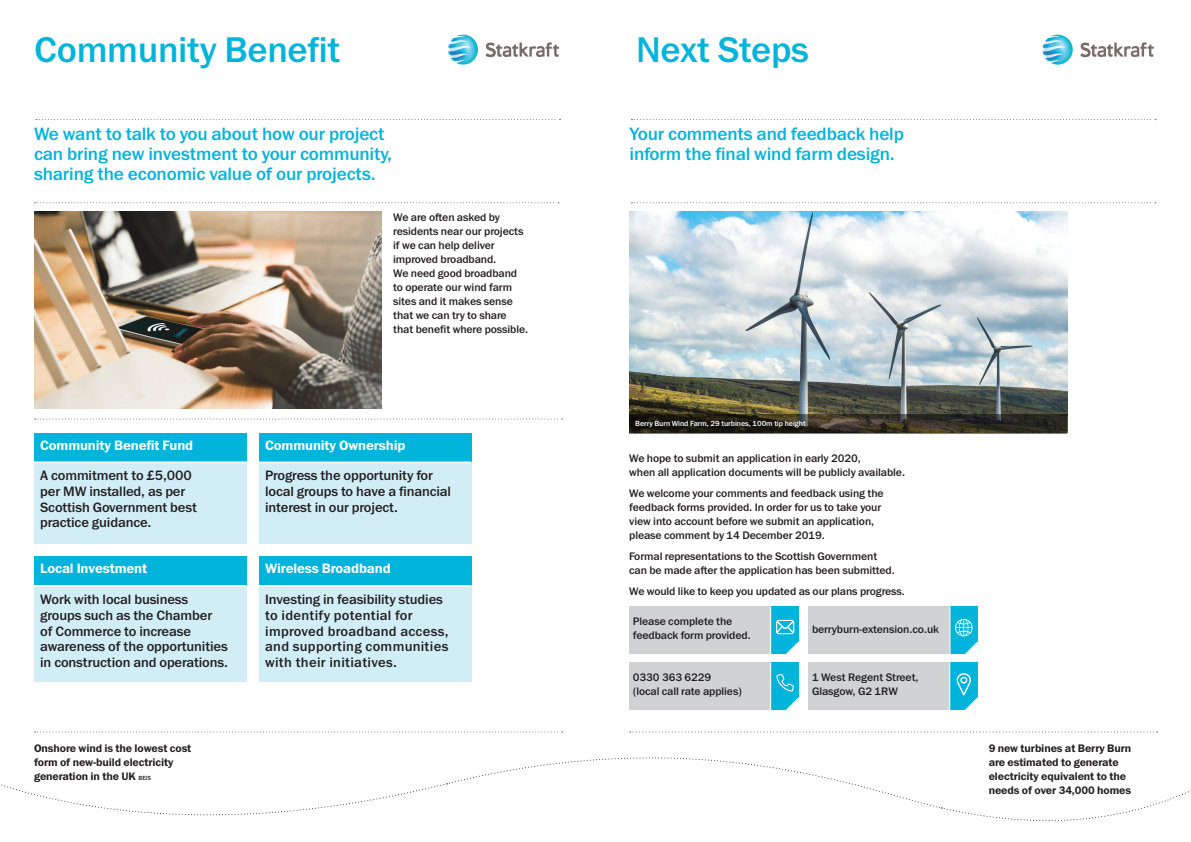
<style>
.page{position:relative;width:1191px;height:842px;background:#fff}
.page>*{position:absolute;margin:0;border:0;box-sizing:border-box;transform-origin:0 0}
.t1{font:500 36px "Franklin Gothic ITC";letter-spacing:-.01em;color:#00b4db}
.t2{font:500 18px/20px "Franklin Gothic ITC";letter-spacing:-.01em;color:#00b4db}
.t3{font:500 13.7px/15.9px "Franklin Gothic ITC";letter-spacing:-.01em;color:#231f20}
.t4{font:500 13.7px/15.9px "Franklin Gothic ITC";letter-spacing:.02em;color:#231f20}
.t5{font:600 13.7px "Franklin Gothic ITC";letter-spacing:-.01em;color:#fff}
.t6{font:500 11px/14px "Franklin Gothic ITC";letter-spacing:-.01em;color:#231f20}
.t7{font:600 11px/14px "Franklin Gothic ITC";letter-spacing:-.01em;color:#231f20}
.t8{font:500 7.5px "Franklin Gothic ITC";letter-spacing:-.01em;color:#fff}
.s1{font-weight:500;font-size:6px}
</style>
<div class="page">
<svg style="left:36px;top:119px;width:524px;height:1px"></svg>
<svg style="left:631px;top:119px;width:525px;height:1px"></svg>
<svg style="left:35px;top:202px;width:524px;height:1px"></svg>
<svg style="left:631px;top:202px;width:525px;height:1px"></svg>
<svg style="left:35px;top:731px;width:412px;height:1px"></svg>
<svg style="left:35px;top:419px;width:527px;height:1px"></svg>
<img style="left:629px;top:212px;width:438px;height:202px">
<svg style="left:941px;top:731px;width:216px;height:1px"></svg>
<img style="left:34px;top:212px;width:348px;height:197px">
<div style="left:34px;top:463px;width:212px;height:80px;background:#d1edf6"></div>
<div style="left:34px;top:433px;width:212px;height:30px;background:#00b4db"></div>
<hr style="left:34px;top:461px;width:215px;height:2px;background:#fff">
<div style="left:259px;top:463px;width:212px;height:80px;background:#d1edf6"></div>
<div style="left:259px;top:433px;width:212px;height:30px;background:#00b4db"></div>
<hr style="left:259px;top:461px;width:212px;height:2px;background:#fff">
<div style="left:34px;top:586px;width:212px;height:96px;background:#d1edf6"></div>
<div style="left:34px;top:556px;width:212px;height:30px;background:#00b4db"></div>
<hr style="left:34px;top:585px;width:212px;height:2px;background:#fff">
<div style="left:259px;top:586px;width:212px;height:96px;background:#d1edf6"></div>
<div style="left:259px;top:556px;width:212px;height:30px;background:#00b4db"></div>
<hr style="left:259px;top:585px;width:212px;height:2px;background:#fff">
<div style="left:629px;top:606px;width:169px;height:48px;background:#d1d2d4"></div>
<div style="left:770px;top:606px;width:28px;height:48px;background:#00b4db"></div>
<svg style="left:786px;top:641px;width:13px;height:26px"></svg>
<svg style="left:776px;top:620px;width:18px;height:14px"></svg>
<hr style="left:770px;top:606px;width:1px;height:48px;background:#fff">
<div style="left:629px;top:662px;width:169px;height:48px;background:#d1d2d4"></div>
<div style="left:770px;top:662px;width:28px;height:48px;background:#00b4db"></div>
<svg style="left:786px;top:697px;width:13px;height:13px"></svg>
<svg style="left:776px;top:674px;width:18px;height:17px"></svg>
<hr style="left:770px;top:662px;width:1px;height:48px;background:#fff">
<div style="left:808px;top:606px;width:169px;height:48px;background:#d1d2d4"></div>
<div style="left:949px;top:606px;width:28px;height:48px;background:#00b4db"></div>
<svg style="left:955px;top:619px;width:23px;height:48px"></svg>
<hr style="left:949px;top:606px;width:1px;height:48px;background:#fff">
<div style="left:808px;top:662px;width:169px;height:48px;background:#d1d2d4"></div>
<div style="left:949px;top:662px;width:28px;height:48px;background:#00b4db"></div>
<hr style="left:949px;top:662px;width:1px;height:48px;background:#fff">
<svg style="left:956px;top:673px;width:22px;height:37px"></svg>
<svg style="left:629px;top:414px;width:438px;height:19px;background:#2c281d"></svg>
<svg style="left:448px;top:731px;width:493px;height:77px"></svg>
<svg style="left:1px;top:783px;width:446px;height:33px"></svg>
<svg style="left:941px;top:790px;width:250px;height:31px"></svg>
<svg style="left:1080px;top:42px;width:73px;height:15px"></svg>
<img style="left:1042px;top:35px;width:30px;height:30px;border-radius:15px">
<svg style="left:485px;top:42px;width:74px;height:15px"></svg>
<img style="left:448px;top:35px;width:30px;height:30px;border-radius:15px">
<p class="t1" style="left:34px;top:28px;width:308px">Community Benefit</p>
<p class="t1" style="left:636px;top:28px;width:174px">Next Steps</p>
<p class="t2" style="left:34px;top:124px;width:360px">We want to talk to you about how our project can bring new investment to your community, sharing the economic value of our projects.</p>
<p class="t2" style="left:629px;top:124px;width:276px">Your comments and feedback help inform the final wind farm design.</p>
<p class="t6" style="left:393px;top:210px;width:137px">We are often asked by residents near our projects if we can help deliver improved broadband.<br>We need good broadband to operate our wind farm sites and it makes sense that we can try to share that benefit where possible.</p>
<p class="t5" style="left:40px;top:437px;width:155px">Community Benefit Fund</p>
<p class="t3" style="left:40px;top:467px;width:158px">A commitment to £5,000 per MW installed, as per<br>Scottish Government best practice guidance.</p>
<p class="t5" style="left:40px;top:560px;width:109px">Local Investment</p>
<p class="t3" style="left:40px;top:591px;width:189px">Work with local business groups such as the Chamber of Commerce to increase awareness of the opportunities in construction and operations.</p>
<p class="t5" style="left:265px;top:437px;width:142px">Community Ownership</p>
<p class="t3" style="left:265px;top:467px;width:187px">Progress the opportunity for local groups to have a financial interest in our project.</p>
<p class="t5" style="left:265px;top:560px;width:127px">Wireless Broadband</p>
<p class="t4" style="left:265px;top:591px;width:185px">Investing in feasibility studies to identify potential for improved broadband access, and supporting communities with their initiatives.</p>
<p class="t8" style="left:635px;top:418px;width:172px">Berry Burn Wind Farm, 29 turbines, 100m tip height</p>
<p class="t6" style="left:629px;top:451px;width:277px">We hope to submit an application in early 2020,<br>when all application documents will be publicly available.</p>
<p class="t6" style="left:629px;top:486px;width:256px">We welcome your comments and feedback using the feedback forms provided. In order for us to take your view into account before we submit an application, please comment by 14 December 2019.</p>
<p class="t6" style="left:629px;top:549px;width:267px">Formal representations to the Scottish Government can be made after the application has been submitted.</p>
<p class="t6" style="left:629px;top:584px;width:277px">We would like to keep you updated as our plans progress.</p>
<p class="t6" style="left:633px;top:615px;width:119px">Please complete the feedback form provided.</p>
<p class="t6" style="left:633px;top:670px;width:80px">0330 363 6229</p>
<p class="t6" style="left:633px;top:684px;width:110px">(local call rate applies)</p>
<p class="t6" style="left:812px;top:622px;width:129px">berryburn-extension.co.uk</p>
<p class="t6" style="left:812px;top:670px;width:108px">1 West Regent Street,<br>Glasgow, G2 1RW</p>
<p class="t7" style="left:34px;top:741px;width:159px">Onshore wind is the lowest cost form of new-build electricity generation in the UK <span class="s1">BEIS</span></p>
<p class="t7" style="left:988px;top:741px;width:144px">9 new turbines at Berry Burn are estimated to generate electricity equivalent to the needs of over 34,000 homes</p>
</div>
